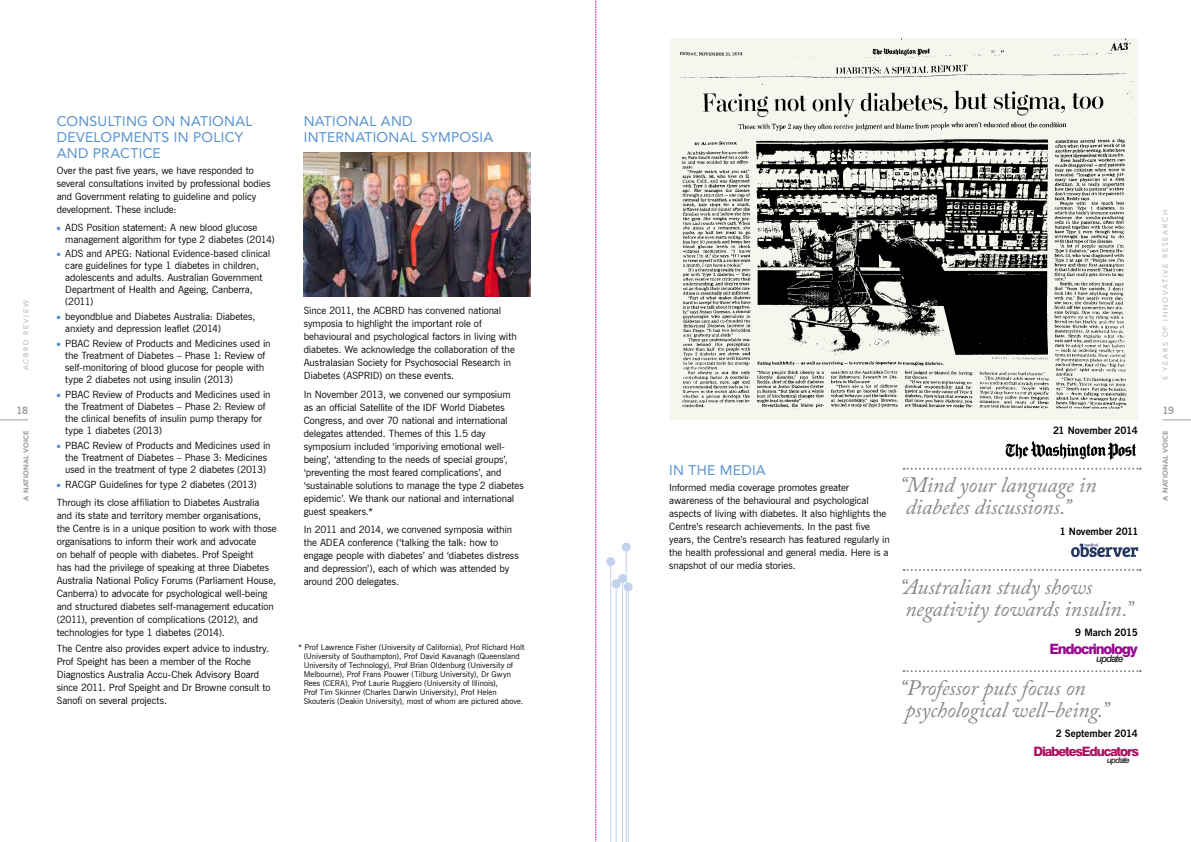
<style>
.page{position:relative;width:1191px;height:842px;background:#fff}
.page>*{position:absolute;margin:0;border:0;box-sizing:border-box;transform-origin:0 0}
.t1{font:italic 22px/22px "Adobe Caslon Pro";letter-spacing:-.01em;color:#878787}
.t2{font:800 14.2px "Swiss 721 BT";letter-spacing:-.085em;color:#98088f}
.t3{font:14px "Avenir";letter-spacing:.02em;color:#5692ce}
.t4{font:800 13px "Swiss 721 BT";letter-spacing:-.085em;color:#aa0e5d}
.t5{font:10px/13px "News Gothic BT";letter-spacing:-.005em;color:#000}
.t6{font:700 10px "News Gothic BT";letter-spacing:-.005em;color:#000}
.t7{font:700 10px "News Gothic BT";color:#9d9d9c}
.t8{font:italic 500 9.8px "Swiss 721 BT";letter-spacing:-.085em;color:#1d1d1b}
.t9{font:italic 500 8.2px "Swiss 721 BT";letter-spacing:-.085em;color:#1d1d1b}
.t10{font:8px/9px "News Gothic BT";color:#000}
.t11{font:300 7px "Avenir";letter-spacing:.255em;color:#9d9d9c}
.t12{font:900 7px "Avenir";letter-spacing:.02em;color:#9d9d9c}
.s1{font-weight:700;font-size:12px;color:#5692ce}
</style>
<div class="page">
<img style="left:303px;top:152px;width:227px;height:145px">
<svg style="left:903px;top:468px;width:237px;height:2px"></svg>
<svg style="left:903px;top:569px;width:237px;height:2px"></svg>
<svg style="left:903px;top:670px;width:237px;height:2px"></svg>
<svg style="left:1071px;top:543px;width:67px;height:14px"></svg>
<img style="left:670px;top:38px;width:467px;height:382px">
<svg style="left:1005px;top:441px;width:131px;height:19px"></svg>
<div style="left:624px;top:582px;width:8px;height:9px;background:#c3d2ed;border-radius:50%"></div>
<div style="left:611px;top:579px;width:9px;height:9px;background:#c3d2ed;border-radius:50%"></div>
<div style="left:606px;top:557px;width:9px;height:9px;background:#c3d2ed;border-radius:50%"></div>
<div style="left:622px;top:543px;width:8px;height:9px;background:#c3d2ed;border-radius:50%"></div>
<div style="left:618px;top:574px;width:9px;height:9px;background:#c3d2ed;border-radius:50%"></div>
<hr style="left:628px;top:591px;width:1px;height:251px;background:#c3d2ed">
<hr style="left:616px;top:588px;width:1px;height:254px;background:#c3d2ed">
<hr style="left:610px;top:566px;width:1px;height:276px;background:#c3d2ed">
<hr style="left:626px;top:552px;width:1px;height:290px;background:#c3d2ed">
<hr style="left:622px;top:583px;width:1px;height:259px;background:#c3d2ed">
<svg style="left:595px;top:0;width:1px;height:842px"></svg>
<svg style="left:0;top:420px;width:28px;height:1px"></svg>
<svg style="left:1162px;top:420px;width:29px;height:1px"></svg>
<h3 class="t3" style="left:57px;top:110px;width:21px">CONSU</h3>
<h3 class="t3" style="left:108px;top:110px;width:83px">LTING ON NAT</h3>
<h3 class="t3" style="left:208px;top:110px;width:16px">IONA</h3>
<h3 class="t3" style="left:245px;top:110px;width:8px">L</h3>
<h3 class="t3" style="left:57px;top:126px;width:75px">DEVELO PMENTS</h3>
<h3 class="t3" style="left:174px;top:126px;width:71px">IN POLICY</h3>
<h3 class="t3" style="left:57px;top:142px;width:9px">AND</h3>
<h3 class="t3" style="left:93px;top:142px;width:19px">PRACT</h3>
<h3 class="t3" style="left:139px;top:142px;width:14px">ICE</h3>
<p class="t5" style="left:57px;top:164px;width:215px">Over the past five years, we have responded to several consultations invited by professional bodies and Government relating to guideline and policy development. These include:</p>
<p class="t5" style="left:65px;top:221px;width:211px;line-height:12px;text-indent:-10px"><span class="s1">•</span> ADS Position statement: A new blood glucose management algorithm for type 2 diabetes (2014)</p>
<p class="t5" style="left:65px;top:248px;width:206px;line-height:12px;text-indent:-10px"><span class="s1">•</span> ADS and APEG: National Evidence-based clinical care guidelines for type 1 diabetes in children, adolescents and adults. Australian Government Department of Health and Ageing, Canberra, (2011)</p>
<p class="t5" style="left:65px;top:311px;width:192px;line-height:12px;text-indent:-10px"><span class="s1">•</span> beyondblue and Diabetes Australia: Diabetes, anxiety and depression leaflet (2014)</p>
<p class="t5" style="left:65px;top:337px;width:207px;line-height:12px;text-indent:-10px"><span class="s1">•</span> PBAC Review of Products and Medicines used in the Treatment of Diabetes – Phase 1: Review of self-monitoring of blood glucose for people with type 2 diabetes not using insulin (2013)</p>
<p class="t5" style="left:65px;top:388px;width:207px;line-height:12px;text-indent:-10px"><span class="s1">•</span> PBAC Review of Products and Medicines used in the Treatment of Diabetes – Phase 2: Review of the clinical benefits of insulin pump therapy for type 1 diabetes (2013)</p>
<p class="t5" style="left:65px;top:439px;width:207px;line-height:12px;text-indent:-10px"><span class="s1">•</span> PBAC Review of Products and Medicines used in the Treatment of Diabetes – Phase 3: Medicines used in the treatment of type 2 diabetes (2013)</p>
<p class="t5" style="left:55px;top:475px;width:206px;line-height:18.7px"><span class="s1">•</span> RACGP Guidelines for type 2 diabetes (2013)<br>Through its close affiliation to Diabetes Australia</p>
<p class="t5" style="left:57px;top:509px;width:221px">and its state and territory member organisations, the Centre is in a unique position to work with those organisations to inform their work and advocate<br>on behalf of people with diabetes. Prof Speight<br>has had the privilege of speaking at three Diabetes Australia National Policy Forums (Parliament House, Canberra) to advocate for psychological well-being and structured diabetes self-management education (2011), prevention of complications (2012), and technologies for type 1 diabetes (2014).</p>
<p class="t5" style="left:57px;top:642px;width:215px">The Centre also provides expert advice to industry.<br>Prof Speight has been a member of the Roche Diagnostics Australia Accu-Chek Advisory Board since 2011. Prof Speight and Dr Browne consult to Sanofi on several projects.</p>
<h3 class="t3" style="left:304px;top:110px;width:45px">NATIONA</h3>
<h3 class="t3" style="left:369px;top:110px;width:23px">L AND</h3>
<h3 class="t3" style="left:304px;top:126px;width:14px">INTERNAT</h3>
<h3 class="t3" style="left:373px;top:126px;width:16px">IONA</h3>
<h3 class="t3" style="left:410px;top:126px;width:82px">L SYMPOS IA</h3>
<p class="t11" style="left:1161px;top:380px;width:171px;rotate:-90deg">5 YEARS OF INNOVATIVE RESEARCH</p>
<p class="t11" style="left:22px;top:370px;width:72px;rotate:-90deg">ACBRD RE VIE W</p>
<p class="t5" style="left:304px;top:304px;width:215px">Since 2011, the ACBRD has convened national symposia to highlight the important role of behavioural and psychological factors in living with diabetes. We acknowledge the collaboration of the Australasian Society for Psychosocial Research in Diabetes (ASPRID) on these events.</p>
<p class="t5" style="left:304px;top:387px;width:222px">In November 2013, we convened our symposium<br>as an official Satellite of the IDF World Diabetes Congress, and over 70 national and international delegates attended. Themes of this 1.5 day symposium included ‘imporiving emotional well&shy;being’, ‘attending to the needs of special groups’, ‘preventing the most feared complications’, and ‘sustainable solutions to manage the type 2 diabetes epidemic’. We thank our national and international guest speakers.*</p>
<p class="t5" style="left:304px;top:523px;width:217px">In 2011 and 2014, we convened symposia within the ADEA conference (‘talking the talk: how to engage people with diabetes’ and ‘diabetes distress and depression’), each of which was attended by around 200 delegates.</p>
<p class="t7" style="left:17px;top:404px;width:13px">18</p>
<p class="t7" style="left:1162px;top:404px;width:13px">19</p>
<p class="t12" style="left:20px;top:501px;width:71px;rotate:-90deg">A NATIONAL VOICE</p>
<p class="t6" style="left:1053px;top:424px;width:86px">21 November 2014</p>
<p class="t12" style="left:1159px;top:501px;width:71px;rotate:-90deg">A NATIONAL VOICE</p>
<h3 class="t3" style="left:669px;top:459px;width:62px">IN THEMED</h3>
<h3 class="t3" style="left:752px;top:459px;width:13px">IA</h3>
<p class="t5" style="left:669px;top:480px;width:222px">Informed media coverage promotes greater awareness of the behavioural and psychological aspects of living with diabetes. It also highlights the Centre’s research achievements. In the past five years, the Centre’s research has featured regularly in the health professional and general media. Here is a snapshot of our media stories.</p>
<h1 class="t1" style="left:899px;top:474px;width:198px">“Mind your language in diabetes discussions.”</h1>
<p class="t6" style="left:1059px;top:525px;width:80px">1 November 2011</p>
<h1 class="t1" style="left:899px;top:575px;width:235px">“Australian study shows negativity towards insulin.”</h1>
<p class="t6" style="left:1075px;top:626px;width:64px">9 March 2015</p>
<h2 class="t2" style="left:1049px;top:640px;width:90px">Endocrinology</h2>
<p class="t8" style="left:1096px;top:653px;width:29px">update</p>
<p class="t10" style="left:304px;top:643px;width:222px;text-indent:-6px">* Prof Lawrence Fisher (University of California), Prof Richard Holt (University of Southampton), Prof David Kavanagh (Queensland University of Technology), Prof Brian Oldenburg (University of Melbourne), Prof Frans Pouwer (Tilburg University), Dr Gwyn Rees (CERA), Prof Laurie Ruggiero (University of Illinois),<br>Prof Tim Skinner (Charles Darwin University), Prof Helen Skouteris (Deakin University), most of whom are pictured above.</p>
<h1 class="t1" style="left:899px;top:676px;width:211px">“Professor puts focus on psychological well-being.”</h1>
<p class="t6" style="left:1055px;top:727px;width:83px">2 September 2014</p>
<h3 class="t4" style="left:1033px;top:743px;width:107px">DiabetesEducators</h3>
<p class="t9" style="left:1107px;top:755px;width:24px">update</p>
</div>
